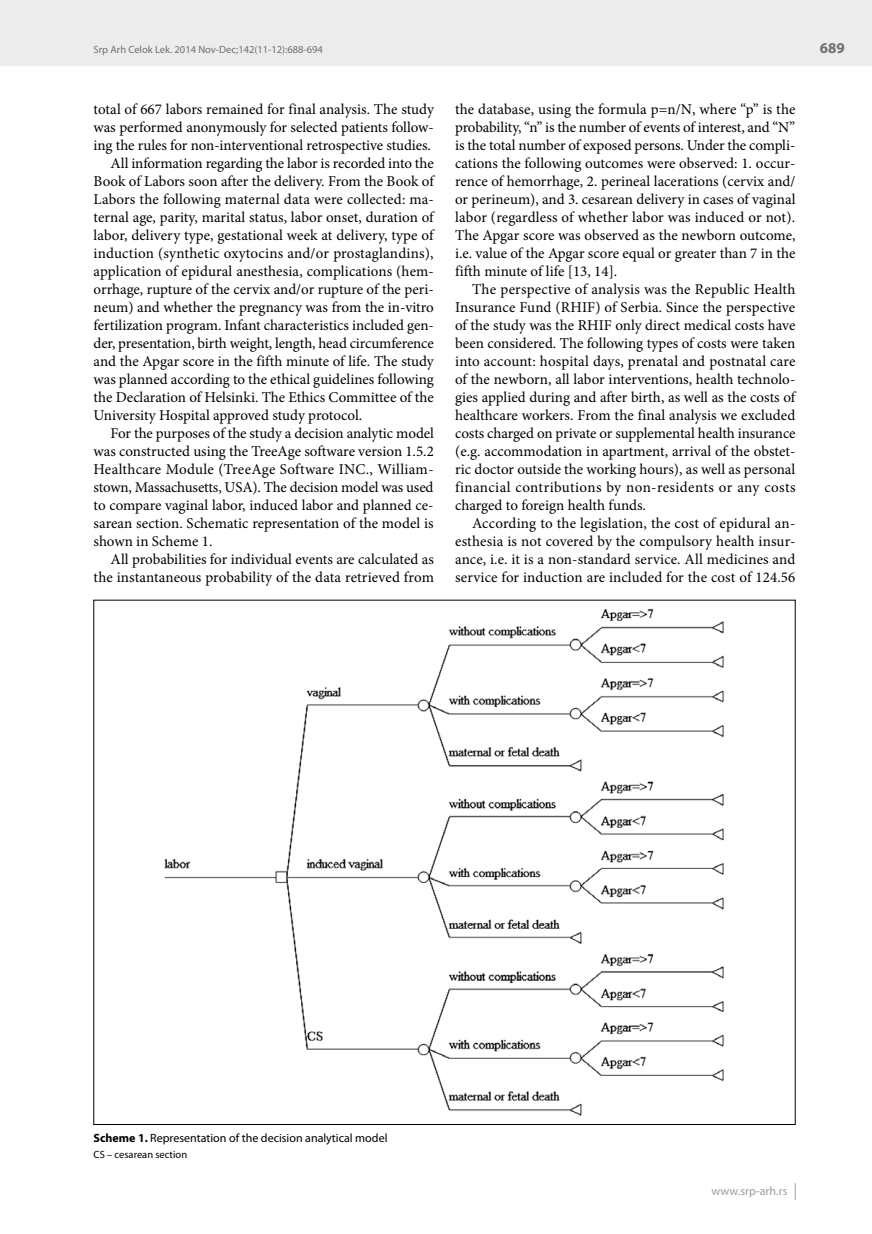
<style>
.page{position:relative;width:872px;height:1234px;background:#fff}
.page>*{position:absolute;margin:0;border:0;box-sizing:border-box;transform-origin:0 0}
.t1{font:15px/18px "Minion Pro";color:#000;text-align:justify}
.t2{font:15px "Minion Pro";letter-spacing:.02em;color:#000}
.t3{font:700 15px "Myriad Pro";color:#6f6f6e}
.t4{font:12px "Myriad Pro";color:#000}
.t5{font:12px "Myriad Pro";letter-spacing:.005em;color:#9c9d9d}
.t6{font:10.5px "Myriad Pro";color:#6f6f6e}
.t7{font:10.5px "Myriad Pro";color:#000}
.s1{font-weight:700}
</style>
<div class="page">
<div style="left:0;top:0;width:872px;height:66px;background:#ececed"></div>
<svg style="left:795px;top:1183px;width:1px;height:16px"></svg>
<img style="left:164px;top:608px;width:560px;height:508px">
<p class="t6" style="left:94px;top:44px;width:231px">Srp Arh Celok Lek. 2014 Nov-Dec;142(11-12):688-694</p>
<p class="t3" style="left:820px;top:40px;width:26px">689</p>
<p class="t1" style="left:94px;top:100px;width:342px">total of 667 labors remained for final analysis. The study</p>
<p class="t1" style="left:94px;top:118px;width:342px">was performed anonymously for selected patients follow-</p>
<p class="t1" style="left:94px;top:136px;width:339px">ing the rules for non-interventional retrospective studies.</p>
<p class="t1" style="left:111px;top:154px;width:324px">All information regarding the labor is recorded into the</p>
<p class="t1" style="left:94px;top:172px;width:342px">Book of Labors soon after the delivery. From the Book of</p>
<p class="t1" style="left:94px;top:190px;width:342px">Labors the following maternal data were collected: ma-</p>
<p class="t1" style="left:94px;top:208px;width:342px">ternal age, parity, marital status, labor onset, duration of</p>
<p class="t1" style="left:94px;top:226px;width:341px">labor, delivery type, gestational week at delivery, type of</p>
<p class="t1" style="left:94px;top:244px;width:341px">induction (synthetic oxytocins and/or prostaglandins),</p>
<p class="t1" style="left:94px;top:262px;width:342px">application of epidural anesthesia, complications (hem-</p>
<p class="t1" style="left:94px;top:280px;width:342px">orrhage, rupture of the cervix and/or rupture of the peri-</p>
<p class="t1" style="left:94px;top:298px;width:342px">neum) and whether the pregnancy was from the in-vitro</p>
<p class="t1" style="left:94px;top:316px;width:342px">fertilization program. Infant characteristics included gen-</p>
<p class="t1" style="left:94px;top:334px;width:342px">der, presentation, birth weight, length, head circumference</p>
<p class="t1" style="left:94px;top:352px;width:342px">and the Apgar score in the fifth minute of life. The study</p>
<p class="t1" style="left:94px;top:370px;width:342px">was planned according to the ethical guidelines following</p>
<p class="t1" style="left:94px;top:388px;width:342px">the Declaration of Helsinki. The Ethics Committee of the</p>
<p class="t1" style="left:94px;top:406px;width:270px">University Hospital approved study protocol.</p>
<p class="t1" style="left:111px;top:424px;width:325px">For the purposes of the study a decision analytic model</p>
<p class="t1" style="left:94px;top:442px;width:342px">was constructed using the TreeAge software version 1.5.2</p>
<p class="t2" style="left:94px;top:459px;width:342px">Healthcare Module (TreeAge Software INC., William-</p>
<p class="t1" style="left:94px;top:478px;width:341px">stown, Massachusetts, USA). The decision model was used</p>
<p class="t1" style="left:94px;top:496px;width:341px">to compare vaginal labor, induced labor and planned ce-</p>
<p class="t1" style="left:94px;top:514px;width:341px">sarean section. Schematic representation of the model is</p>
<p class="t1" style="left:94px;top:532px;width:120px">shown in Scheme 1.</p>
<p class="t1" style="left:111px;top:550px;width:325px">All probabilities for individual events are calculated as</p>
<p class="t1" style="left:94px;top:568px;width:342px">the instantaneous probability of the data retrieved from</p>
<p class="t1" style="left:455px;top:100px;width:342px">the database, using the formula p=n/N, where “p” is the probability, “n” is the number of events of interest, and “N” is the total number of exposed persons. Under the compli&shy;cations the following outcomes were observed: 1. occur&shy;rence of hemorrhage, 2. perineal lacerations (cervix and/ or perineum), and 3. cesarean delivery in cases of vaginal labor (regardless of whether labor was induced or not).<br>The Apgar score was observed as the newborn outcome, i.e. value of the Apgar score equal or greater than 7 in the fifth minute of life [13, 14].</p>
<p class="t1" style="left:455px;top:280px;width:342px;text-indent:17px">The perspective of analysis was the Republic Health Insurance Fund (RHIF) of Serbia. Since the perspective of the study was the RHIF only direct medical costs have been considered. The following types of costs were taken into account: hospital days, prenatal and postnatal care of the newborn, all labor interventions, health technolo&shy;gies applied during and after birth, as well as the costs of healthcare workers. From the final analysis we excluded costs charged on private or supplemental health insurance (e.g. accommodation in apartment, arrival of the obstet&shy;ric doctor outside the working hours), as well as personal financial contributions by non-residents or any costs charged to foreign health funds.</p>
<p class="t1" style="left:455px;top:514px;width:342px;text-indent:17px">According to the legislation, the cost of epidural an&shy;esthesia is not covered by the compulsory health insur&shy;ance, i.e. it is a non-standard service. All medicines and service for induction are included for the cost of 124.56</p>
<p class="t4" style="left:94px;top:1131px;width:295px"><span class="s1">Scheme 1.</span> Representation of the decision analytical model</p>
<p class="t7" style="left:94px;top:1148px;width:95px">CS – cesarean section</p>
<p class="t5" style="left:711px;top:1184px;width:77px">www.srp-arh.rs</p>
</div>
